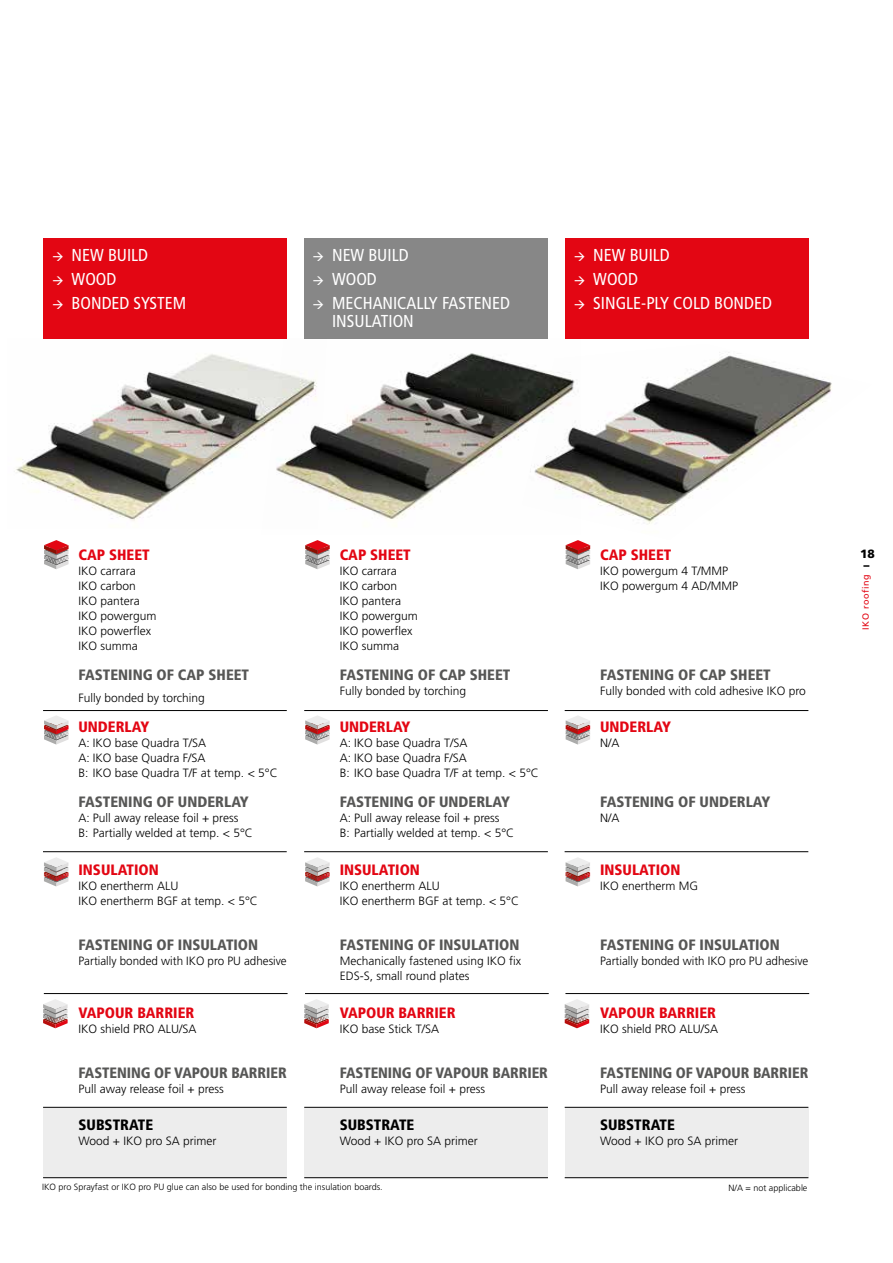
<style>
.page{position:relative;width:893px;height:1263px;background:#fff}
.page>*{position:absolute;margin:0;border:0;box-sizing:border-box;transform-origin:0 0}
.t1{font:condensed 17.25px/18px "Frutiger";color:#fff}
.t2{font:900 condensed 15px "Frutiger";color:#575756}
.t3{font:900 condensed 15px "Frutiger";color:#e30613}
.t4{font:900 condensed 15px "Frutiger";color:#000}
.t5{font:300 12px/15px "Frutiger LT Pro";color:#000}
.t6{font:900 12px "Frutiger";color:#000}
.t7{font:300 9px "Frutiger LT Pro";color:#000}
.t8{font:9px "Frutiger";letter-spacing:.07em;color:#e30613}
</style>
<div class="page">
<div style="left:43px;top:238px;width:244px;height:100px;background:#e30613"></div>
<div style="left:565px;top:238px;width:244px;height:100px;background:#e30613"></div>
<div style="left:304px;top:238px;width:243px;height:100px;background:#878787"></div>
<img style="left:16px;top:338px;width:245px;height:183px">
<img style="left:261px;top:338px;width:319px;height:182px">
<img style="left:522px;top:344px;width:310px;height:180px">
<div style="left:43px;top:1107px;width:244px;height:70px;background:#ededed"></div>
<div style="left:304px;top:1107px;width:244px;height:70px;background:#ededed"></div>
<div style="left:565px;top:1107px;width:243px;height:70px;background:#ededed"></div>
<hr style="left:43px;top:1107px;width:244px;height:1px;background:#000">
<hr style="left:304px;top:1107px;width:244px;height:1px;background:#000">
<hr style="left:565px;top:1107px;width:243px;height:1px;background:#000">
<hr style="left:43px;top:1177px;width:244px;height:1px;background:#000">
<hr style="left:304px;top:1177px;width:244px;height:1px;background:#000">
<hr style="left:565px;top:1177px;width:243px;height:1px;background:#000">
<svg style="left:44px;top:540px;width:25px;height:29px"></svg>
<svg style="left:305px;top:540px;width:25px;height:29px"></svg>
<svg style="left:566px;top:540px;width:24px;height:29px"></svg>
<svg style="left:44px;top:716px;width:25px;height:28px"></svg>
<svg style="left:305px;top:716px;width:25px;height:28px"></svg>
<svg style="left:566px;top:716px;width:24px;height:28px"></svg>
<svg style="left:43px;top:999px;width:25px;height:29px"></svg>
<svg style="left:304px;top:999px;width:25px;height:29px"></svg>
<svg style="left:565px;top:999px;width:24px;height:29px"></svg>
<hr style="left:43px;top:710px;width:244px;height:1px;background:#000">
<hr style="left:304px;top:710px;width:244px;height:1px;background:#000">
<hr style="left:565px;top:710px;width:243px;height:1px;background:#000">
<svg style="left:44px;top:857px;width:24px;height:29px"></svg>
<svg style="left:305px;top:857px;width:25px;height:29px"></svg>
<svg style="left:566px;top:857px;width:24px;height:29px"></svg>
<hr style="left:43px;top:851px;width:244px;height:1px;background:#000">
<hr style="left:304px;top:851px;width:244px;height:1px;background:#000">
<hr style="left:565px;top:851px;width:243px;height:1px;background:#000">
<hr style="left:44px;top:993px;width:244px;height:1px;background:#000">
<hr style="left:305px;top:993px;width:244px;height:1px;background:#000">
<hr style="left:565px;top:993px;width:244px;height:1px;background:#000">
<svg style="left:863px;top:565px;width:6px;height:2px"></svg>
<h1 class="t1" style="left:52px;top:246px;width:98px">→ NEW BUILD</h1>
<h1 class="t1" style="left:52px;top:270px;width:66px">→ WOOD</h1>
<h1 class="t1" style="left:52px;top:294px;width:136px">→ BONDED SYSTEM</h1>
<h1 class="t1" style="left:313px;top:246px;width:98px">→ NEW BUILD</h1>
<h1 class="t1" style="left:313px;top:270px;width:66px">→ WOOD</h1>
<h1 class="t1" style="left:332px;top:294px;width:179px;text-indent:-19px">→ MECHANICALLY FASTENED<br>INSULATION</h1>
<h1 class="t1" style="left:574px;top:246px;width:98px">→ NEW BUILD</h1>
<h1 class="t1" style="left:574px;top:270px;width:66px">→ WOOD</h1>
<h1 class="t1" style="left:574px;top:294px;width:200px">→ SINGLE-PLY COLD BONDED</h1>
<p class="t3" style="left:79px;top:546px;width:73px">CAP SHEET</p>
<p class="t5" style="left:79px;top:563px;width:80px">IKO carrara<br>IKO carbon<br>IKO pantera<br>IKO powergum<br>IKO powerflex<br>IKO summa</p>
<p class="t2" style="left:79px;top:666px;width:172px">FASTENING OF CAP SHEET</p>
<p class="t5" style="left:79px;top:691px;width:128px">Fully bonded by torching</p>
<p class="t3" style="left:79px;top:718px;width:72px">UNDERLAY</p>
<p class="t5" style="left:79px;top:736px;width:201px">A: IKO base Quadra T/SA<br>A: IKO base Quadra F/SA<br>B: IKO base Quadra T/F at temp. &lt; 5°C</p>
<p class="t2" style="left:79px;top:793px;width:172px">FASTENING OF UNDERLAY</p>
<p class="t5" style="left:79px;top:811px;width:176px">A: Pull away release foil + press<br>B: Partially welded at temp. &lt; 5°C</p>
<p class="t3" style="left:79px;top:861px;width:82px">INSULATION</p>
<p class="t5" style="left:79px;top:878px;width:181px">IKO enertherm ALU<br>IKO enertherm BGF at temp. &lt; 5°C</p>
<p class="t2" style="left:79px;top:936px;width:181px">FASTENING OF INSULATION</p>
<p class="t5" style="left:79px;top:953px;width:210px">Partially bonded with IKO pro PU adhesive</p>
<p class="t3" style="left:79px;top:1003px;width:117px">VAPOUR BARRIER</p>
<p class="t5" style="left:79px;top:1021px;width:120px">IKO shield PRO ALU/SA</p>
<p class="t2" style="left:79px;top:1063px;width:210px">FASTENING OF VAPOUR BARRIER</p>
<p class="t5" style="left:79px;top:1081px;width:147px">Pull away release foil + press</p>
<p class="t4" style="left:79px;top:1116px;width:76px">SUBSTRATE</p>
<p class="t5" style="left:79px;top:1133px;width:140px">Wood + IKO pro SA primer</p>
<p class="t3" style="left:340px;top:546px;width:73px">CAP SHEET</p>
<p class="t5" style="left:340px;top:563px;width:80px">IKO carrara<br>IKO carbon<br>IKO pantera<br>IKO powergum<br>IKO powerflex<br>IKO summa</p>
<p class="t2" style="left:340px;top:666px;width:172px">FASTENING OF CAP SHEET</p>
<p class="t5" style="left:340px;top:683px;width:128px">Fully bonded by torching</p>
<p class="t3" style="left:340px;top:718px;width:72px">UNDERLAY</p>
<p class="t5" style="left:340px;top:736px;width:201px">A: IKO base Quadra T/SA<br>A: IKO base Quadra F/SA<br>B: IKO base Quadra T/F at temp. &lt; 5°C</p>
<p class="t2" style="left:340px;top:793px;width:172px">FASTENING OF UNDERLAY</p>
<p class="t5" style="left:340px;top:811px;width:176px">A: Pull away release foil + press<br>B: Partially welded at temp. &lt; 5°C</p>
<p class="t3" style="left:340px;top:861px;width:82px">INSULATION</p>
<p class="t5" style="left:340px;top:878px;width:181px">IKO enertherm ALU<br>IKO enertherm BGF at temp. &lt; 5°C</p>
<p class="t2" style="left:340px;top:936px;width:181px">FASTENING OF INSULATION</p>
<p class="t5" style="left:340px;top:953px;width:183px">Mechanically fastened using IKO fix<br>EDS-S, small round plates</p>
<p class="t3" style="left:340px;top:1003px;width:117px">VAPOUR BARRIER</p>
<p class="t5" style="left:340px;top:1021px;width:101px">IKO base Stick T/SA</p>
<p class="t2" style="left:340px;top:1063px;width:210px">FASTENING OF VAPOUR BARRIER</p>
<p class="t5" style="left:340px;top:1081px;width:147px">Pull away release foil + press</p>
<p class="t4" style="left:340px;top:1116px;width:76px">SUBSTRATE</p>
<p class="t5" style="left:340px;top:1133px;width:140px">Wood + IKO pro SA primer</p>
<p class="t7" style="left:42px;top:1182px;width:342px">IKO pro Sprayfast or IKO pro PU glue can also be used for bonding the insulation boards.</p>
<p class="t3" style="left:600px;top:546px;width:73px">CAP SHEET</p>
<p class="t5" style="left:600px;top:563px;width:140px">IKO powergum 4 T/MMP<br>IKO powergum 4 AD/MMP</p>
<p class="t2" style="left:600px;top:666px;width:172px">FASTENING OF CAP SHEET</p>
<p class="t5" style="left:600px;top:683px;width:207px">Fully bonded with cold adhesive IKO pro</p>
<p class="t3" style="left:600px;top:718px;width:72px">UNDERLAY</p>
<p class="t5" style="left:600px;top:736px;width:21px">N/A</p>
<p class="t2" style="left:600px;top:793px;width:172px">FASTENING OF UNDERLAY</p>
<p class="t5" style="left:600px;top:811px;width:21px">N/A</p>
<p class="t3" style="left:600px;top:861px;width:82px">INSULATION</p>
<p class="t5" style="left:600px;top:878px;width:99px">IKO enertherm MG</p>
<p class="t2" style="left:600px;top:936px;width:181px">FASTENING OF INSULATION</p>
<p class="t5" style="left:600px;top:953px;width:210px">Partially bonded with IKO pro PU adhesive</p>
<p class="t3" style="left:600px;top:1003px;width:117px">VAPOUR BARRIER</p>
<p class="t5" style="left:600px;top:1021px;width:120px">IKO shield PRO ALU/SA</p>
<p class="t2" style="left:600px;top:1063px;width:210px">FASTENING OF VAPOUR BARRIER</p>
<p class="t5" style="left:600px;top:1081px;width:147px">Pull away release foil + press</p>
<p class="t4" style="left:600px;top:1116px;width:76px">SUBSTRATE</p>
<p class="t5" style="left:600px;top:1133px;width:140px">Wood + IKO pro SA primer</p>
<p class="t7" style="left:729px;top:1182px;width:80px">N/A = not applicable</p>
<p class="t6" style="left:860px;top:547px;width:16px">18</p>
<p class="t8" style="left:860px;top:630px;width:57px;rotate:-90deg">IKO roofing</p>
</div>
